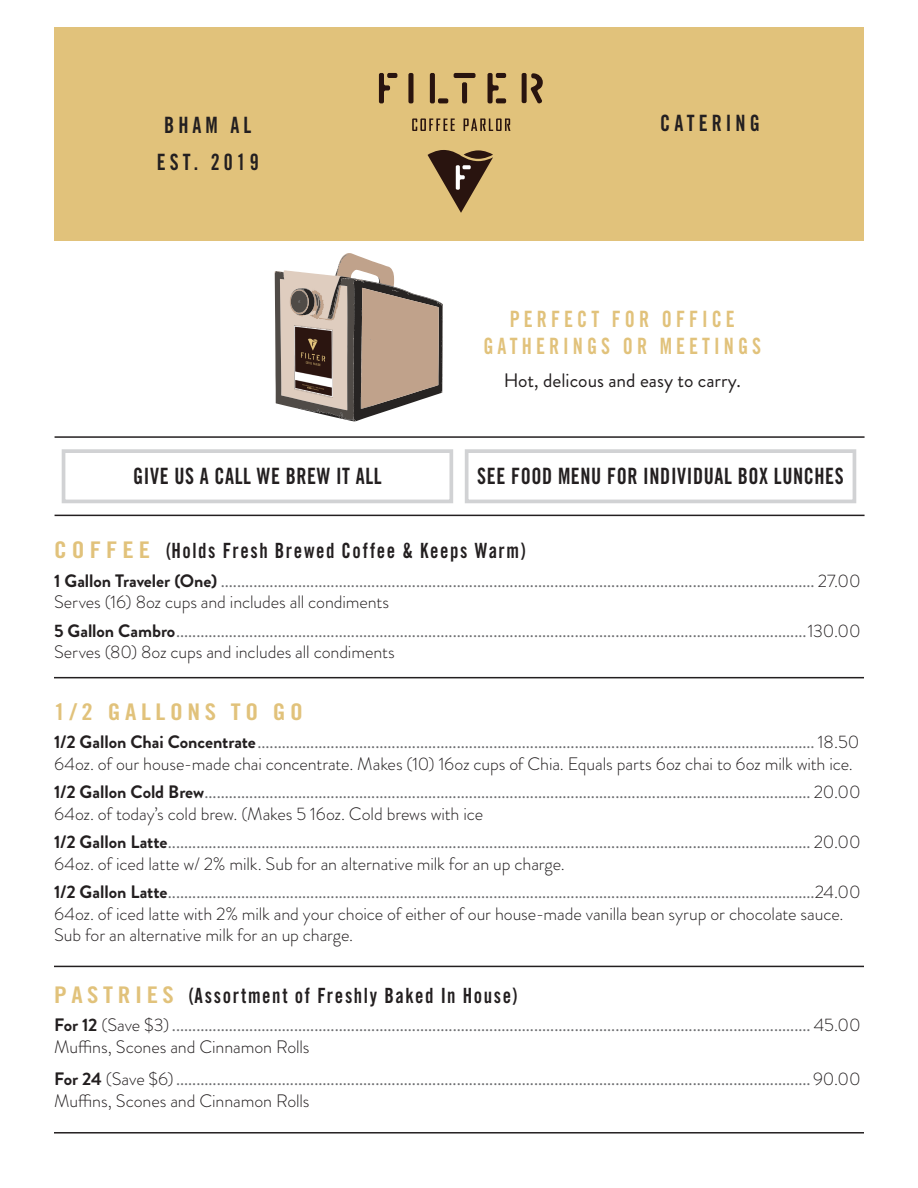
<style>
.page{position:relative;width:918px;height:1188px;background:#fff}
.page>*{position:absolute;margin:0;border:0;box-sizing:border-box;transform-origin:0 0}
.t1{font:22.95px "Trade Gothic LT Std Bd Cn 20";letter-spacing:.18em;color:#e1c27b;scale:1.11 1}
.t2{font:22.5px "Trade Gothic LT Std Bd Cn 20";letter-spacing:.03em;color:#231f20;scale:.9 1}
.t3{font:22.5px/27px "Trade Gothic LT Std Bd Cn 20";letter-spacing:.2em;color:#e1c27b;text-align:center;scale:.9 1}
.t4{font:22.5px "Trade Gothic LT Std Bd Cn 20";letter-spacing:.2em;color:#231f20;scale:.9 1}
.t5{font:21px "Trade Gothic LT Std Bd Cn 20";letter-spacing:.085em;color:#231f20;scale:.9 1}
.t6{font:19.5px "Brandon Grotesque";color:#231f20}
.t7{font:18px "Brandon Grotesque";color:#6c6d70}
.t8{font:300 18px/21.6px "Brandon Grotesque";letter-spacing:-.005em;color:#231f20}
.s1{font-size:22.95px;color:#e1c27b}
.s2{font-weight:700;color:#231f20}
.s3{font-weight:300;color:#231f20}
</style>
<div class="page">
<div style="left:54px;top:27px;width:810px;height:214px;background:#e1c27b"></div>
<hr style="left:54px;top:677px;width:810px;height:1px;background:#231f20">
<hr style="left:54px;top:966px;width:810px;height:1px;background:#231f20">
<hr style="left:54px;top:1132px;width:810px;height:2px;background:#231f20">
<svg style="left:412px;top:118px;width:43px;height:13px"></svg>
<svg style="left:464px;top:118px;width:46px;height:13px"></svg>
<svg style="left:379px;top:73px;width:18px;height:30px"></svg>
<div style="left:408px;top:73px;width:6px;height:30px;background:#29140f;border-radius:2px"></div>
<svg style="left:430px;top:73px;width:18px;height:30px"></svg>
<svg style="left:454px;top:73px;width:22px;height:30px"></svg>
<svg style="left:488px;top:73px;width:18px;height:30px"></svg>
<svg style="left:522px;top:73px;width:21px;height:31px"></svg>
<svg style="left:428px;top:150px;width:65px;height:63px"></svg>
<div style="left:465px;top:449px;width:391px;height:54px;border:4px solid #d1d2d4"></div>
<div style="left:62px;top:449px;width:391px;height:54px;border:4px solid #d1d2d4"></div>
<svg style="left:275px;top:253px;width:168px;height:169px"></svg>
<img style="left:295px;top:326px;width:37px;height:71px">
<hr style="left:55px;top:515px;width:810px;height:1px;background:#231f20">
<hr style="left:55px;top:436px;width:810px;height:2px;background:#231f20">
<p class="t2" style="left:164px;top:111px;width:98px">BHAM AL</p>
<p class="t2" style="left:157px;top:149px;width:115px">EST. 2019</p>
<p class="t4" style="left:660px;top:109px;width:112px">CATERING</p>
<p class="t3" style="left:483px;top:305px;width:310px">PERFECT FOR OFFICE<br>GATHERINGS OR MEETINGS</p>
<p class="t6" style="left:504px;top:367px;width:239px">Hot, delicous and easy to carry.</p>
<p class="t2" style="left:133px;top:462px;width:278px">GIVE US A CALL WE BREW IT ALL</p>
<p class="t2" style="left:477px;top:462px;width:409px">SEE FOOD MENU FOR INDIVIDUAL BOX LUNCHES</p>
<p class="t5" style="left:54px;top:538px;width:526px"><span class="s1">COFFEE</span> (Holds Fresh Brewed Coffee &amp; Keeps Warm)</p>
<p class="t7" style="left:54px;top:568px;width:808px"><span class="s2">1 Gallon Traveler (One)</span> .................................................................................................................................................. <span class="s3">27.00</span></p>
<p class="t8" style="left:54px;top:591px;width:337px">Serves (16) 8oz cups and includes all condiments</p>
<p class="t7" style="left:54px;top:618px;width:808px"><span class="s2">5 Gallon Cambro</span>...........................................................................................................................................................<span class="s3">130.00</span></p>
<p class="t8" style="left:54px;top:641px;width:342px">Serves (80) 8oz cups and includes all condiments</p>
<p class="t1" style="left:54px;top:698px;width:226px">1/2 GALLONS TO GO</p>
<p class="t7" style="left:54px;top:730px;width:807px"><span class="s2">1/2 Gallon Chai Concentrate</span>......................................................................................................................................... <span class="s3">18.50</span></p>
<p class="t8" style="left:54px;top:753px;width:800px">64oz. of our house-made chai concentrate. Makes (10) 16oz cups of Chia. Equals parts 6oz chai to 6oz milk with ice.</p>
<p class="t7" style="left:54px;top:779px;width:808px"><span class="s2">1/2 Gallon Cold Brew</span>..................................................................................................................................................... <span class="s3">20.00</span></p>
<p class="t8" style="left:54px;top:803px;width:431px">64oz. of today’s cold brew. (Makes 5 16oz. Cold brews with ice</p>
<p class="t7" style="left:54px;top:829px;width:808px"><span class="s2">1/2 Gallon Latte</span>.............................................................................................................................................................. <span class="s3">20.00</span></p>
<p class="t8" style="left:54px;top:853px;width:512px">64oz. of iced latte w/ 2% milk. Sub for an alternative milk for an up charge.</p>
<p class="t7" style="left:54px;top:879px;width:808px"><span class="s2">1/2 Gallon Latte</span>...............................................................................................................................................................<span class="s3">24.00</span></p>
<p class="t8" style="left:54px;top:903px;width:791px">64oz. of iced latte with 2% milk and your choice of either of our house-made vanilla bean syrup or chocolate sauce.<br>Sub for an alternative milk for an up charge.</p>
<p class="t5" style="left:54px;top:982px;width:516px"><span class="s1">PASTRIES</span> (Assortment of Freshly Baked In House)</p>
<p class="t7" style="left:54px;top:1012px;width:808px"><span class="s2">For 12</span> <span class="s3">(Save $3)</span>............................................................................................................................................................. <span class="s3">45.00</span></p>
<p class="t8" style="left:54px;top:1036px;width:257px">Muffins, Scones and Cinnamon Rolls</p>
<p class="t7" style="left:54px;top:1066px;width:808px"><span class="s2">For 24</span> <span class="s3">(Save $6)</span>............................................................................................................................................................<span class="s3">90.00</span></p>
<p class="t8" style="left:54px;top:1090px;width:257px">Muffins, Scones and Cinnamon Rolls</p>
</div>
